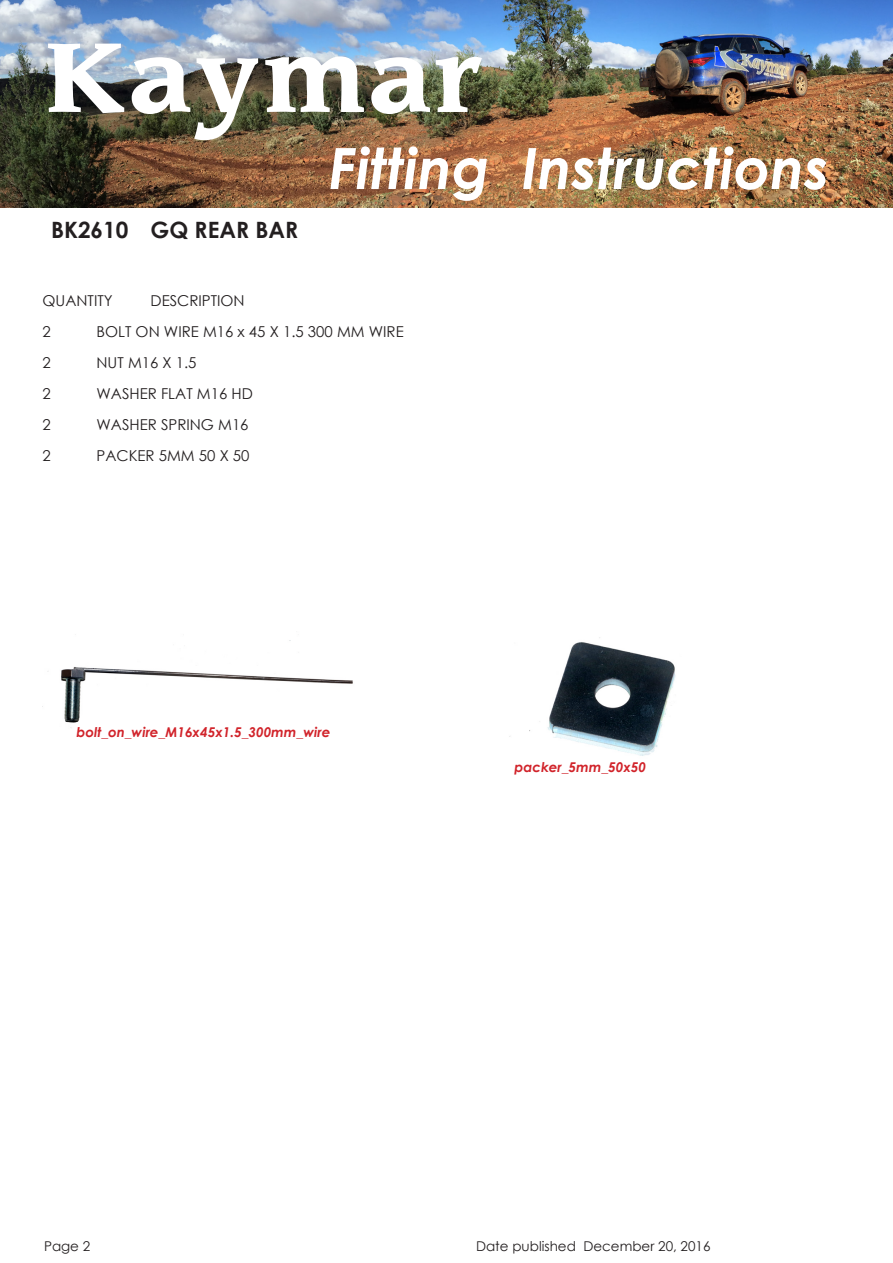
<style>
.page{position:relative;width:893px;height:1263px;background:#fff}
.page>*{position:absolute;margin:0;border:0;box-sizing:border-box;transform-origin:0 0}
.t1{font:700 96px "Leawood";color:#fff}
.t2{font:italic 700 57px "Century Gothic";color:#fff}
.Bolt_Kit_Heading{font:700 22.5px "Century Gothic";color:#231f20}
.data{font:15px "Century Gothic";color:#231f20}
.captions{font:italic 700 13.5px "Century Gothic";color:#d1232a}
.data-2{font:13.5px "Century Gothic";color:#231f20}
</style>
<div class="page">
<img style="left:1px;top:0;width:892px;height:208px">
<img style="left:47px;top:640px;width:306px;height:88px">
<img style="left:509px;top:637px;width:167px;height:119px">
<h1 class="t1" style="left:44px;top:23px;width:443px">Kaymar</h1>
<h2 class="t2" style="left:329px;top:125px;width:502px">Fitting Instructions</h2>
<p class="Bolt_Kit_Heading" style="left:51px;top:213px;width:249px">BK2610 GQ REAR BAR</p>
<p class="data" style="left:43px;top:290px;width:72px">QUANTITY</p>
<p class="data" style="left:151px;top:290px;width:96px">DESCRIPTION</p>
<p class="data" style="left:43px;top:321px;width:10px">2</p>
<p class="data" style="left:97px;top:321px;width:309px">BOLT ON WIRE M16 x 45 X 1.5 300 MM WIRE</p>
<p class="data" style="left:43px;top:352px;width:10px">2</p>
<p class="data" style="left:97px;top:352px;width:102px">NUT M16 X 1.5</p>
<p class="data" style="left:43px;top:383px;width:10px">2</p>
<p class="data" style="left:97px;top:383px;width:158px">WASHER FLAT M16 HD</p>
<p class="data" style="left:43px;top:414px;width:10px">2</p>
<p class="data" style="left:97px;top:414px;width:154px">WASHER SPRING M16</p>
<p class="data" style="left:43px;top:445px;width:10px">2</p>
<p class="data" style="left:97px;top:445px;width:155px">PACKER 5MM 50 X 50</p>
<p class="captions" style="left:77px;top:721px;width:255px">bolt_on_wire_M16x45x1.5_300mm_wire</p>
<p class="captions" style="left:514px;top:757px;width:133px">packer_5mm_50x50</p>
<p class="data-2" style="left:44px;top:1237px;width:48px">Page 2</p>
<p class="data-2" style="left:476px;top:1237px;width:236px">Date published December 20, 2016</p>
</div>
